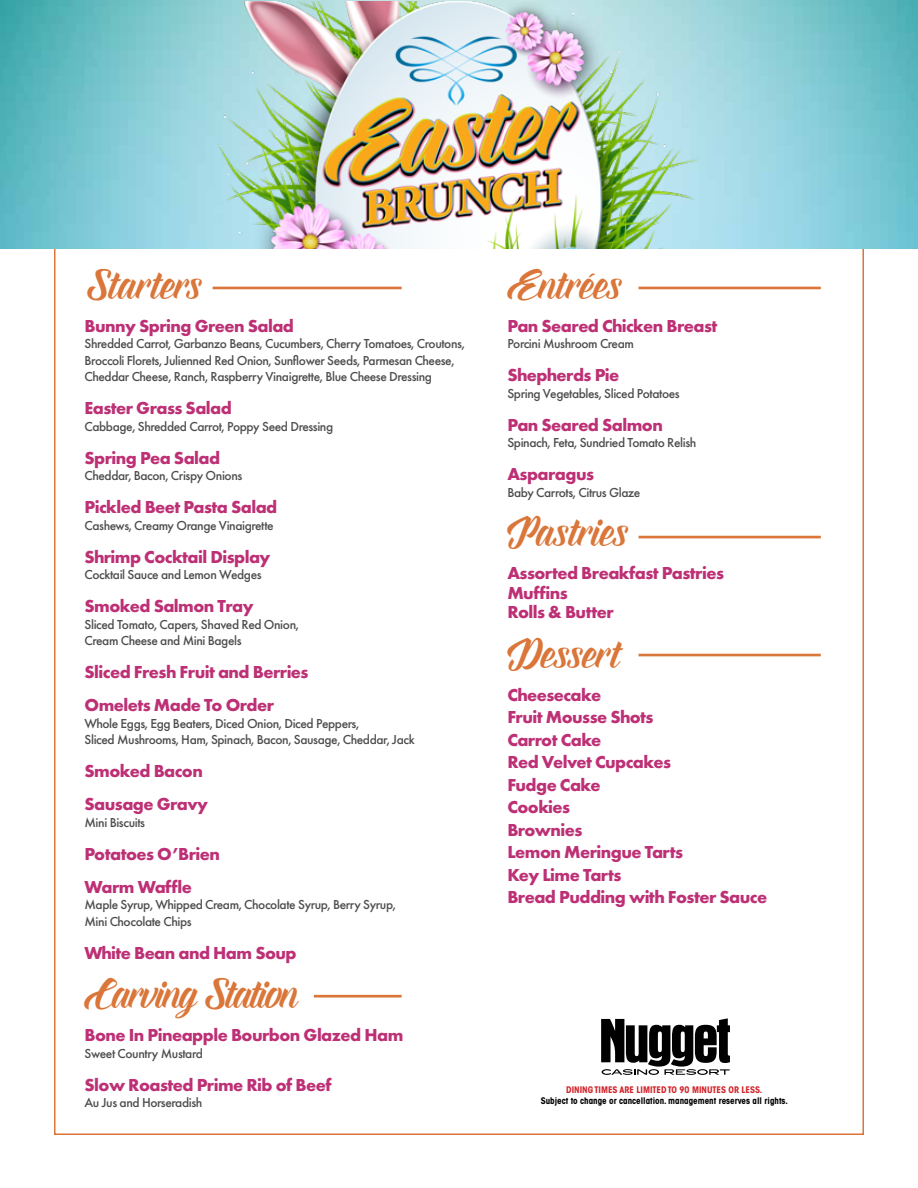
<style>
.page{position:relative;width:918px;height:1188px;background:#fff}
.page>*{position:absolute;margin:0;border:0;box-sizing:border-box;transform-origin:0 0}
.t1{font:40.5px "Everglow";letter-spacing:-.01em;color:#da7639}
.t2{font:40.5px "Everglow";letter-spacing:-.03em;color:#da7639}
.t3{font:700 18px/22.5px "Futura PT";letter-spacing:-.03em;color:#bd3075}
.t4{font:500 13.5px/16.5px "Futura PT";letter-spacing:-.03em;color:#4d4d4f}
.t5{font:700 condensed 9px "ITC Avant Garde Std";color:#000}
.t6{font:700 condensed 9px "ITC Avant Garde Std";color:#d2232a}
</style>
<div class="page">
<img style="left:0;top:0;width:918px;height:248px">
<img style="left:189px;top:1px;width:540px;height:247px">
<hr style="left:213px;top:287px;width:189px;height:2px;background:#da7639">
<hr style="left:314px;top:995px;width:88px;height:3px;background:#da7639">
<hr style="left:639px;top:287px;width:182px;height:2px;background:#da7639">
<hr style="left:639px;top:536px;width:182px;height:2px;background:#da7639">
<hr style="left:639px;top:654px;width:182px;height:2px;background:#da7639">
<svg style="left:601px;top:1018px;width:129px;height:57px"></svg>
<h1 class="t1" style="left:85px;top:257px;width:118px">Starters</h1>
<h2 class="t3" style="left:85px;top:314px;width:211px">Bunny Spring Green Salad</h2>
<p class="t4" style="left:85px;top:335px;width:382px">Shredded Carrot, Garbanzo Beans, Cucumbers, Cherry Tomatoes, Croutons,<br>Broccoli Florets, Julienned Red Onion, Sunflower Seeds, Parmesan Cheese,<br>Cheddar Cheese, Ranch, Raspberry Vinaigrette, Blue Cheese Dressing</p>
<h2 class="t3" style="left:85px;top:397px;width:149px">Easter Grass Salad</h2>
<p class="t4" style="left:85px;top:418px;width:250px">Cabbage, Shredded Carrot, Poppy Seed Dressing</p>
<h2 class="t3" style="left:85px;top:446px;width:137px">Spring Pea Salad</h2>
<p class="t4" style="left:85px;top:467px;width:159px">Cheddar, Bacon, Crispy Onions</p>
<h2 class="t3" style="left:85px;top:496px;width:194px">Pickled Beet Pasta Salad</h2>
<p class="t4" style="left:85px;top:517px;width:191px">Cashews, Creamy Orange Vinaigrette</p>
<h2 class="t3" style="left:85px;top:545px;width:187px">Shrimp Cocktail Display</h2>
<p class="t4" style="left:85px;top:566px;width:179px">Cocktail Sauce and Lemon Wedges</p>
<h2 class="t3" style="left:85px;top:595px;width:171px">Smoked Salmon Tray</h2>
<p class="t4" style="left:85px;top:616px;width:216px">Sliced Tomato, Capers, Shaved Red Onion,<br>Cream Cheese and Mini Bagels</p>
<h2 class="t3" style="left:85px;top:655px;width:226px;line-height:33px">Sliced Fresh Fruit and Berries<br>Omelets Made To Order</h2>
<p class="t4" style="left:85px;top:715px;width:332px">Whole Eggs, Egg Beaters, Diced Onion, Diced Peppers,<br>Sliced Mushrooms, Ham, Spinach, Bacon, Sausage, Cheddar, Jack</p>
<h2 class="t3" style="left:85px;top:754px;width:125px;line-height:33px">Smoked Bacon<br>Sausage Gravy</h2>
<p class="t4" style="left:85px;top:814px;width:62px">Mini Biscuits</p>
<h2 class="t3" style="left:85px;top:837px;width:137px;line-height:33px">Potatoes O’Brien<br>Warm Waffle</h2>
<p class="t4" style="left:85px;top:896px;width:313px">Maple Syrup, Whipped Cream, Chocolate Syrup, Berry Syrup,<br>Mini Chocolate Chips</p>
<h2 class="t3" style="left:85px;top:941px;width:214px">White Bean and Ham Soup</h2>
<h1 class="t2" style="left:85px;top:967px;width:215px">Carving Station</h1>
<h2 class="t3" style="left:85px;top:1024px;width:320px">Bone In Pineapple Bourbon Glazed Ham</h2>
<p class="t4" style="left:85px;top:1045px;width:120px">Sweet Country Mustard</p>
<h2 class="t3" style="left:85px;top:1073px;width:249px">Slow Roasted Prime Rib of Beef</h2>
<p class="t4" style="left:85px;top:1094px;width:119px">Au Jus and Horseradish</p>
<h1 class="t1" style="left:507px;top:257px;width:115px">Entrées</h1>
<h2 class="t3" style="left:507px;top:314px;width:212px">Pan Seared Chicken Breast</h2>
<p class="t4" style="left:507px;top:335px;width:128px">Porcini Mushroom Cream</p>
<h2 class="t3" style="left:507px;top:364px;width:114px">Shepherds Pie</h2>
<p class="t4" style="left:507px;top:385px;width:174px">Spring Vegetables, Sliced Potatoes</p>
<h2 class="t3" style="left:507px;top:413px;width:157px">Pan Seared Salmon</h2>
<p class="t4" style="left:507px;top:434px;width:191px">Spinach, Feta, Sundried Tomato Relish</p>
<h2 class="t3" style="left:507px;top:463px;width:88px">Asparagus</h2>
<p class="t4" style="left:507px;top:484px;width:134px">Baby Carrots, Citrus Glaze</p>
<h1 class="t1" style="left:507px;top:505px;width:121px">Pastries</h1>
<h2 class="t3" style="left:507px;top:563px;width:218px;line-height:19.5px">Assorted Breakfast Pastries<br>Muffins<br>Rolls &amp; Butter</h2>
<h1 class="t1" style="left:507px;top:626px;width:114px">Dessert</h1>
<h2 class="t3" style="left:507px;top:683px;width:261px">Cheesecake<br>Fruit Mousse Shots<br>Carrot Cake<br>Red Velvet Cupcakes<br>Fudge Cake<br>Cookies<br>Brownies<br>Lemon Meringue Tarts<br>Key Lime Tarts<br>Bread Pudding with Foster Sauce</h2>
<p class="t6" style="left:566px;top:1084px;width:198px">DINING TIMES ARE LIMITED TO 90 MINUTES OR LESS.</p>
<p class="t5" style="left:541px;top:1095px;width:249px">Subject to change or cancellation. management reserves all rights.</p>
</div>
